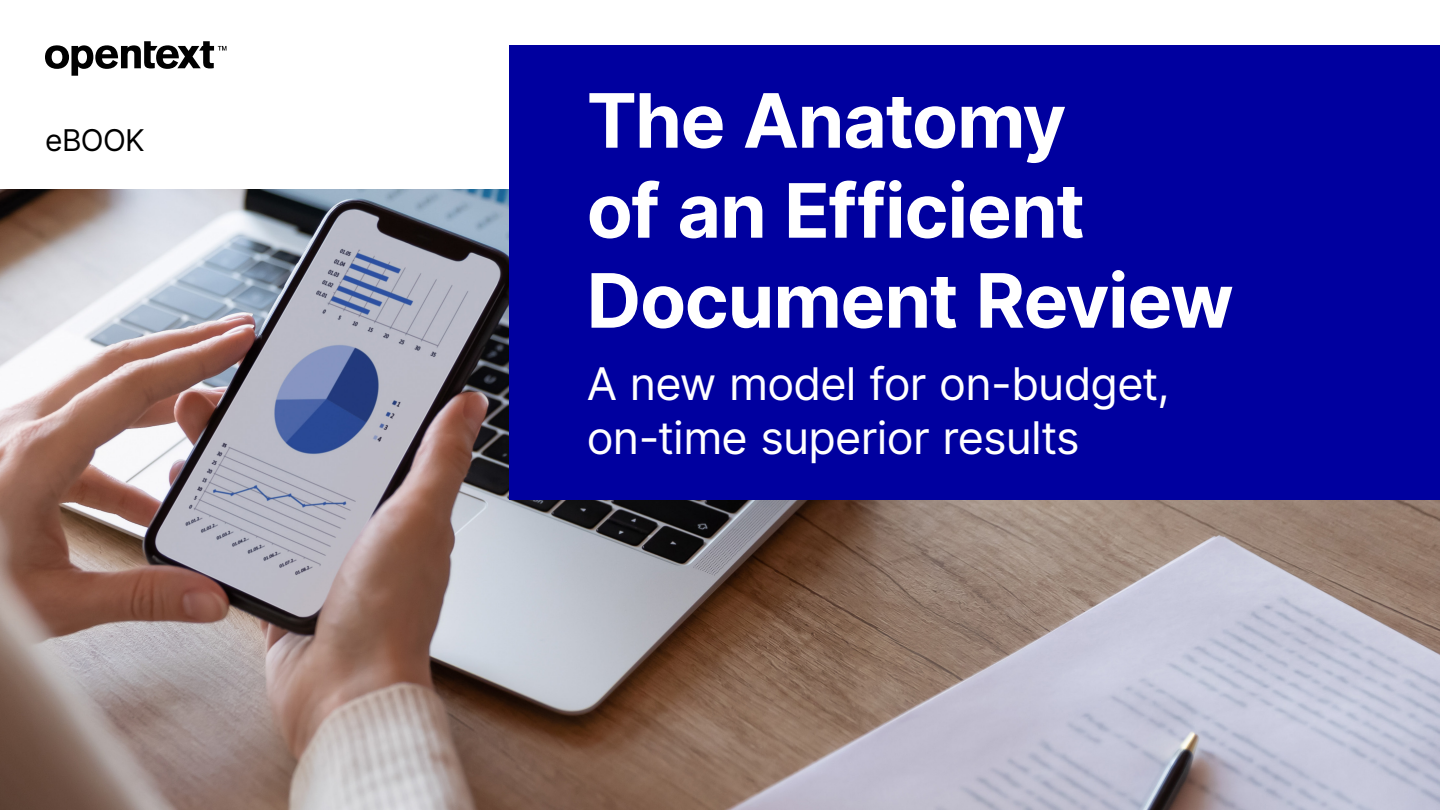
<style>
.page{position:relative;width:1440px;height:810px;background:#fff}
.page>*{position:absolute;margin:0;border:0;box-sizing:border-box;transform-origin:0 0}
.t1{font:700 75px/90px "Inter";letter-spacing:-.02em;color:#fff}
.t2{font:45px/54px "Inter";letter-spacing:-.015em;color:#fff}
.t3{font:30px "Inter";letter-spacing:-.02em;color:#000}
</style>
<div class="page">
<svg style="left:45px;top:41px;width:181px;height:35px"></svg>
<img style="left:0;top:189px;width:1440px;height:621px">
<div style="left:510px;top:45px;width:930px;height:455px;background:#00009f"></div>
<p class="t3" style="left:45px;top:118px;width:101px">eBOOK</p>
<h1 class="t1" style="left:587px;top:74px;width:649px">The Anatomy<br>of an Efficient<br>Document Review</h1>
<h2 class="t2" style="left:587px;top:356px;width:585px">A new model for on-budget, on-time superior results</h2>
</div>
